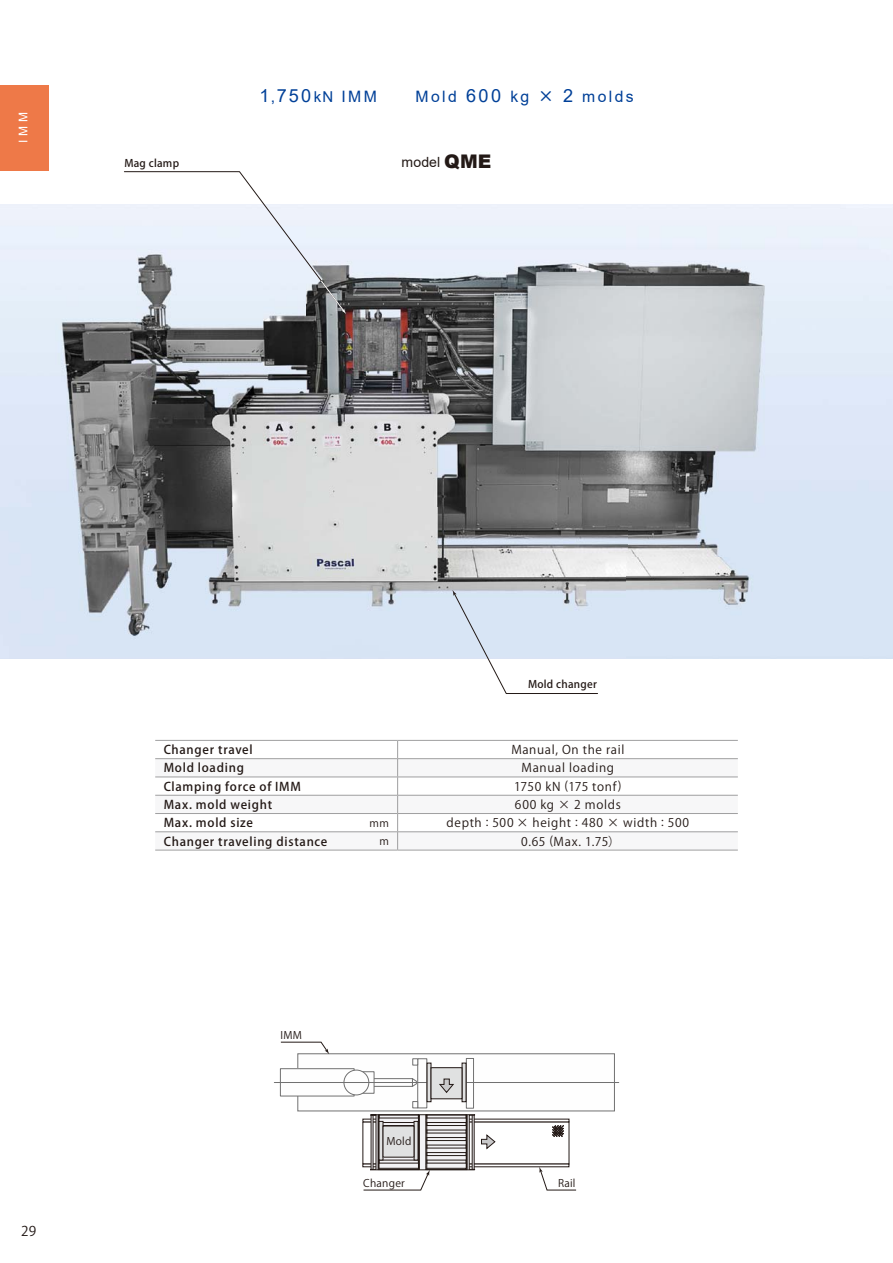
<style>
.page{position:relative;width:893px;height:1263px;background:#fff}
.page>*{position:absolute;margin:0;border:0;box-sizing:border-box;transform-origin:0 0}
.t1{font:15.75px "Arial";letter-spacing:.15em;color:#004098}
.t2{font:14.1px "Arial";letter-spacing:.01em;color:#231916}
.t3{font:13.5px "Koz Go Pro Regular 90 msp RKSJ H";color:#231916}
.t4{font:12px "Koz Go Pro Regular 90 msp RKSJ H";letter-spacing:.055em;color:#231916}
.t5{font:12px "Koz Go Pro Medium 90 msp RKSJ H";letter-spacing:.06em;color:#231916}
.t6{font:12px "Arial";color:#fff}
.t7{font:10.5px "Koz Go Pro Regular 90 msp RKSJ H";letter-spacing:.025em;color:#231916}
.t8{font:10.5px "Koz Go Pro Medium 90 msp RKSJ H";letter-spacing:.025em;color:#231916}
.s1{font-size:18.15px}
.s2{font-size:15px}
.s3{font-family:"Koz Go Pro Medium 90 msp RKSJ H"}
.s4{font-weight:900;font-size:18.75px}
</style>
<div class="page">
<img style="left:0;top:204px;width:893px;height:455px">
<div style="left:372px;top:1078px;width:41px;height:9px;border:1px solid #717171"></div>
<div style="left:280px;top:1068px;width:74px;height:28px;border:1px solid #717171"></div>
<svg style="left:365px;top:1074px;width:5px;height:18px"></svg>
<div style="left:354px;top:1072px;width:20px;height:22px;border:1px solid #717171"></div>
<div style="left:344px;top:1070px;width:25px;height:25px;background:#fefefe;border-radius:50%"></div>
<div style="left:344px;top:1070px;width:25px;height:25px;border:1px solid #717171;border-radius:50%"></div>
<svg style="left:412px;top:1078px;width:5px;height:9px"></svg>
<div style="left:417px;top:1059px;width:10px;height:49px;border:1px solid #717171"></div>
<svg style="left:412px;top:1059px;width:6px;height:6px"></svg>
<div style="left:412px;top:1101px;width:6px;height:7px;border:1px solid #717171"></div>
<div style="left:466px;top:1058px;width:8px;height:50px;border:1px solid #717171"></div>
<hr style="left:274px;top:1082px;width:345px;height:1px;background:#717171">
<div style="left:462px;top:1063px;width:4px;height:39px;border:1px solid #231916"></div>
<div style="left:427px;top:1063px;width:4px;height:39px;border:1px solid #231916"></div>
<div style="left:431px;top:1068px;width:31px;height:31px;background:#e0e1e1"></div>
<svg style="left:552px;top:1125px;width:12px;height:12px"></svg>
<svg style="left:481px;top:1135px;width:14px;height:14px"></svg>
<svg style="left:439px;top:1079px;width:15px;height:14px"></svg>
<svg style="left:452px;top:590px;width:146px;height:104px"></svg>
<svg style="left:124px;top:171px;width:222px;height:143px"></svg>
<svg style="left:363px;top:1114px;width:112px;height:76px"></svg>
<svg style="left:539px;top:1167px;width:37px;height:23px"></svg>
<svg style="left:280px;top:1042px;width:49px;height:12px"></svg>
<hr style="left:398px;top:740px;width:340px;height:1px;background:#9f9fa0">
<svg style="left:155px;top:741px;width:583px;height:109px"></svg>
<hr style="left:398px;top:850px;width:340px;height:1px;background:#9f9fa0">
<hr style="left:155px;top:740px;width:243px;height:1px;background:#9f9fa0">
<hr style="left:155px;top:758px;width:243px;height:1px;background:#9f9fa0">
<hr style="left:155px;top:777px;width:243px;height:1px;background:#9f9fa0">
<hr style="left:155px;top:795px;width:243px;height:1px;background:#9f9fa0">
<hr style="left:155px;top:813px;width:243px;height:1px;background:#9f9fa0">
<hr style="left:155px;top:832px;width:243px;height:1px;background:#9f9fa0">
<hr style="left:155px;top:850px;width:243px;height:1px;background:#9f9fa0">
<div style="left:0;top:85px;width:49px;height:85px;background:#ee7948"></div>
<p class="t6" style="left:17px;top:143px;width:32px;rotate:-90deg">IMM</p>
<p class="t8" style="left:124px;top:159px;width:56px">Mag clamp</p>
<h1 class="t1" style="left:259px;top:88px;width:376px"><span class="s1">1</span>,<span class="s1">750</span><span class="s2">kN</span> IMM<span class="s3">　　</span>Mold <span class="s1">600</span> kg <span class="s3">×</span> <span class="s1">2</span> molds</h1>
<p class="t2" style="left:402px;top:154px;width:91px">model <span class="s4">QME</span></p>
<p class="t3" style="left:21px;top:1226px;width:16px">29</p>
<p class="t8" style="left:528px;top:681px;width:70px">Mold changer</p>
<p class="t5" style="left:164px;top:745px;width:91px">Changer travel</p>
<p class="t4" style="left:511px;top:745px;width:115px">Manual, On the rail</p>
<p class="t5" style="left:164px;top:763px;width:82px">Mold loading</p>
<p class="t4" style="left:522px;top:763px;width:94px">Manual loading</p>
<p class="t5" style="left:164px;top:782px;width:139px">Clamping force of IMM</p>
<p class="t4" style="left:514px;top:782px;width:109px">1750 kN (175 tonf)</p>
<p class="t5" style="left:164px;top:800px;width:110px">Max. mold weight</p>
<p class="t4" style="left:515px;top:800px;width:107px">600 kg × 2 molds</p>
<p class="t5" style="left:164px;top:818px;width:91px">Max. mold size</p>
<p class="t7" style="left:370px;top:819px;width:21px">mm</p>
<p class="t4" style="left:446px;top:818px;width:244px">depth : 500 × height : 480 × width : 500</p>
<p class="t5" style="left:164px;top:836px;width:165px">Changer traveling distance</p>
<p class="t7" style="left:379px;top:837px;width:11px">m</p>
<p class="t4" style="left:521px;top:836px;width:100px">0.65 (Max. 1.75）</p>
<p class="t7" style="left:281px;top:1031px;width:23px">IMM</p>
<p class="t7" style="left:386px;top:1137px;width:27px">Mold</p>
<p class="t7" style="left:363px;top:1179px;width:43px">Changer</p>
<p class="t7" style="left:558px;top:1179px;width:19px">Rail</p>
</div>
